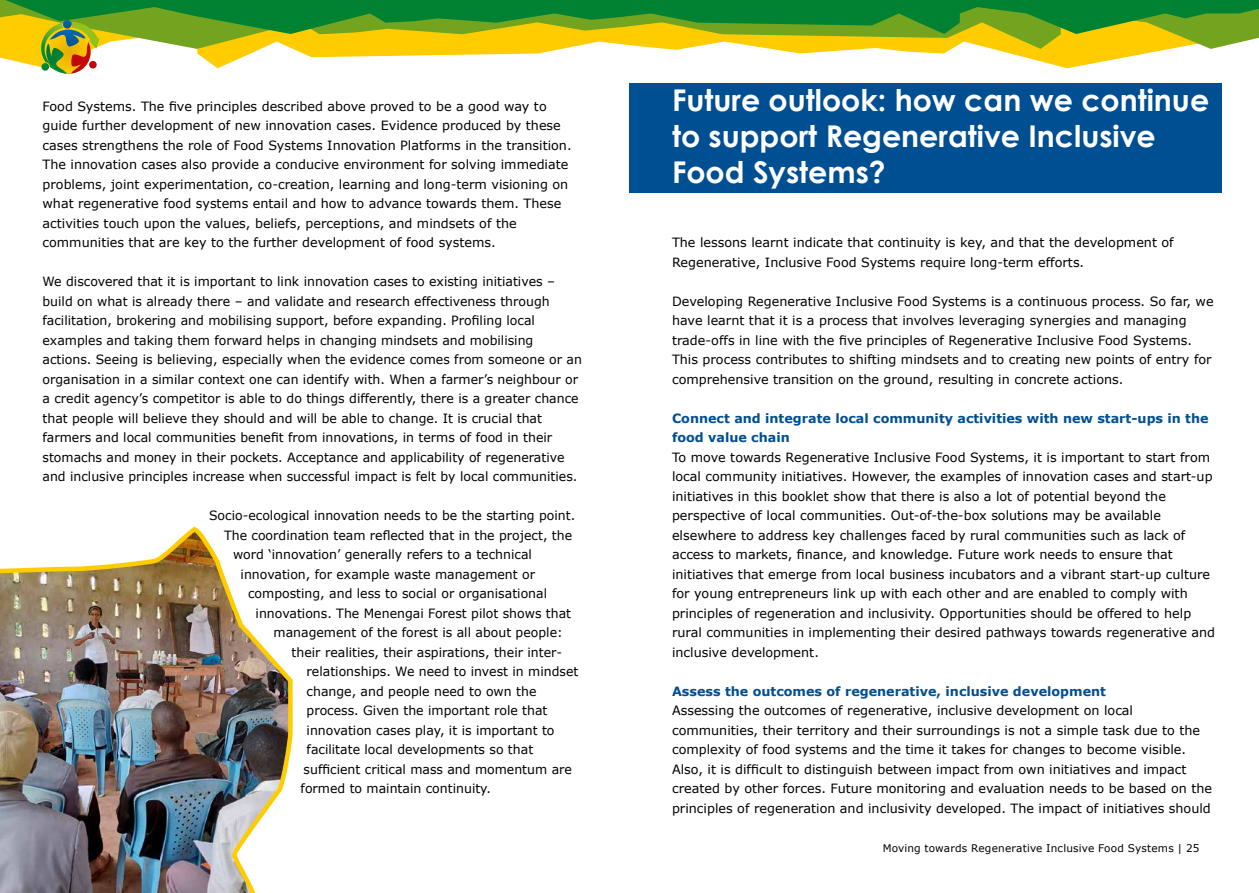
<style>
.page{position:relative;width:1259px;height:893px;background:#fff}
.page>*{position:absolute;margin:0;border:0;box-sizing:border-box;transform-origin:0 0}
.H1_Kop{font:700 30px/36px "Century Gothic";color:#fff}
.Platte_tekst{font:12.75px/19.5px "Verdana";color:#000}
.H3_Tussenkop_bold{font:700 12.75px/19.5px "Verdana";color:#004f92}
.t1{font:10.5px "Verdana";letter-spacing:.015em;color:#000}
</style>
<div class="page">
<div style="left:629px;top:84px;width:593px;height:109px;background:#004f92"></div>
<svg style="left:0;top:0;width:1259px;height:74px"></svg>
<img style="left:0;top:526px;width:293px;height:367px">
<p class="Platte_tekst" style="left:43px;top:96px;width:530px">Food Systems. The five principles described above proved to be a good way to guide further development of new innovation cases. Evidence produced by these cases strengthens the role of Food Systems Innovation Platforms in the transition.<br>The innovation cases also provide a conducive environment for solving immediate problems, joint experimentation, co-creation, learning and long-term visioning on what regenerative food systems entail and how to advance towards them. These activities touch upon the values, beliefs, perceptions, and mindsets of the communities that are key to the further development of food systems.</p>
<p class="Platte_tekst" style="left:43px;top:272px;width:541px">We discovered that it is important to link innovation cases to existing initiatives – build on what is already there – and validate and research effectiveness through facilitation, brokering and mobilising support, before expanding. Profiling local examples and taking them forward helps in changing mindsets and mobilising actions. Seeing is believing, especially when the evidence comes from someone or an organisation in a similar context one can identify with. When a farmer’s neighbour or a credit agency’s competitor is able to do things differently, there is a greater chance that people will believe they should and will be able to change. It is crucial that farmers and local communities benefit from innovations, in terms of food in their stomachs and money in their pockets. Acceptance and applicability of regenerative and inclusive principles increase when successful impact is felt by local communities.</p>
<p class="Platte_tekst" style="left:209px;top:506px;width:368px">Socio-ecological innovation needs to be the starting point.</p>
<p class="Platte_tekst" style="left:224px;top:525px;width:350px">The coordination team reflected that in the project, the</p>
<p class="Platte_tekst" style="left:233px;top:545px;width:300px">word ‘innovation’ generally refers to a technical</p>
<p class="Platte_tekst" style="left:241px;top:564px;width:296px">innovation, for example waste management or</p>
<p class="Platte_tekst" style="left:248px;top:584px;width:300px">composting, and less to social or organisational</p>
<p class="Platte_tekst" style="left:256px;top:603px;width:317px">innovations. The Menengai Forest pilot shows that</p>
<p class="Platte_tekst" style="left:274px;top:623px;width:291px">management of the forest is all about people:</p>
<p class="Platte_tekst" style="left:292px;top:642px;width:272px">their realities, their aspirations, their inter-</p>
<p class="Platte_tekst" style="left:307px;top:662px;width:273px">relationships. We need to invest in mindset</p>
<p class="Platte_tekst" style="left:307px;top:681px;width:231px">change, and people need to own the</p>
<p class="Platte_tekst" style="left:307px;top:701px;width:242px">process. Given the important role that</p>
<p class="Platte_tekst" style="left:307px;top:720px;width:249px">innovation cases play, it is important to</p>
<p class="Platte_tekst" style="left:307px;top:740px;width:228px">facilitate local developments so that</p>
<p class="Platte_tekst" style="left:304px;top:759px;width:270px">sufficient critical mass and momentum are</p>
<p class="Platte_tekst" style="left:301px;top:779px;width:192px">formed to maintain continuity.</p>
<h1 class="H1_Kop" style="left:672px;top:80px;width:539px">Future outlook: how can we continue to support Regenerative Inclusive<br>Food Systems?</h1>
<p class="Platte_tekst" style="left:672px;top:233px;width:503px">The lessons learnt indicate that continuity is key, and that the development of<br>Regenerative, Inclusive Food Systems require long-term efforts.</p>
<p class="Platte_tekst" style="left:672px;top:291px;width:543px">Developing Regenerative Inclusive Food Systems is a continuous process. So far, we have learnt that it is a process that involves leveraging synergies and managing trade-offs in line with the five principles of Regenerative Inclusive Food Systems.<br>This process contributes to shifting mindsets and to creating new points of entry for comprehensive transition on the ground, resulting in concrete actions.</p>
<h3 class="H3_Tussenkop_bold" style="left:672px;top:408px;width:538px">Connect and integrate local community activities with new start-ups in the food value chain</h3>
<p class="Platte_tekst" style="left:672px;top:447px;width:544px">To move towards Regenerative Inclusive Food Systems, it is important to start from local community initiatives. However, the examples of innovation cases and start-up initiatives in this booklet show that there is also a lot of potential beyond the perspective of local communities. Out-of-the-box solutions may be available elsewhere to address key challenges faced by rural communities such as lack of access to markets, finance, and knowledge. Future work needs to ensure that initiatives that emerge from local business incubators and a vibrant start-up culture for young entrepreneurs link up with each other and are enabled to comply with principles of regeneration and inclusivity. Opportunities should be offered to help rural communities in implementing their desired pathways towards regenerative and inclusive development.</p>
<h3 class="H3_Tussenkop_bold" style="left:672px;top:681px;width:435px">Assess the outcomes of regenerative, inclusive development</h3>
<p class="Platte_tekst" style="left:672px;top:701px;width:541px">Assessing the outcomes of regenerative, inclusive development on local communities, their territory and their surroundings is not a simple task due to the complexity of food systems and the time it takes for changes to become visible.<br>Also, it is difficult to distinguish between impact from own initiatives and impact created by other forces. Future monitoring and evaluation needs to be based on the principles of regeneration and inclusivity developed. The impact of initiatives should</p>
<p class="t1" style="left:882px;top:841px;width:318px">Moving towards Regenerative Inclusive Food Systems | 25</p>
</div>
